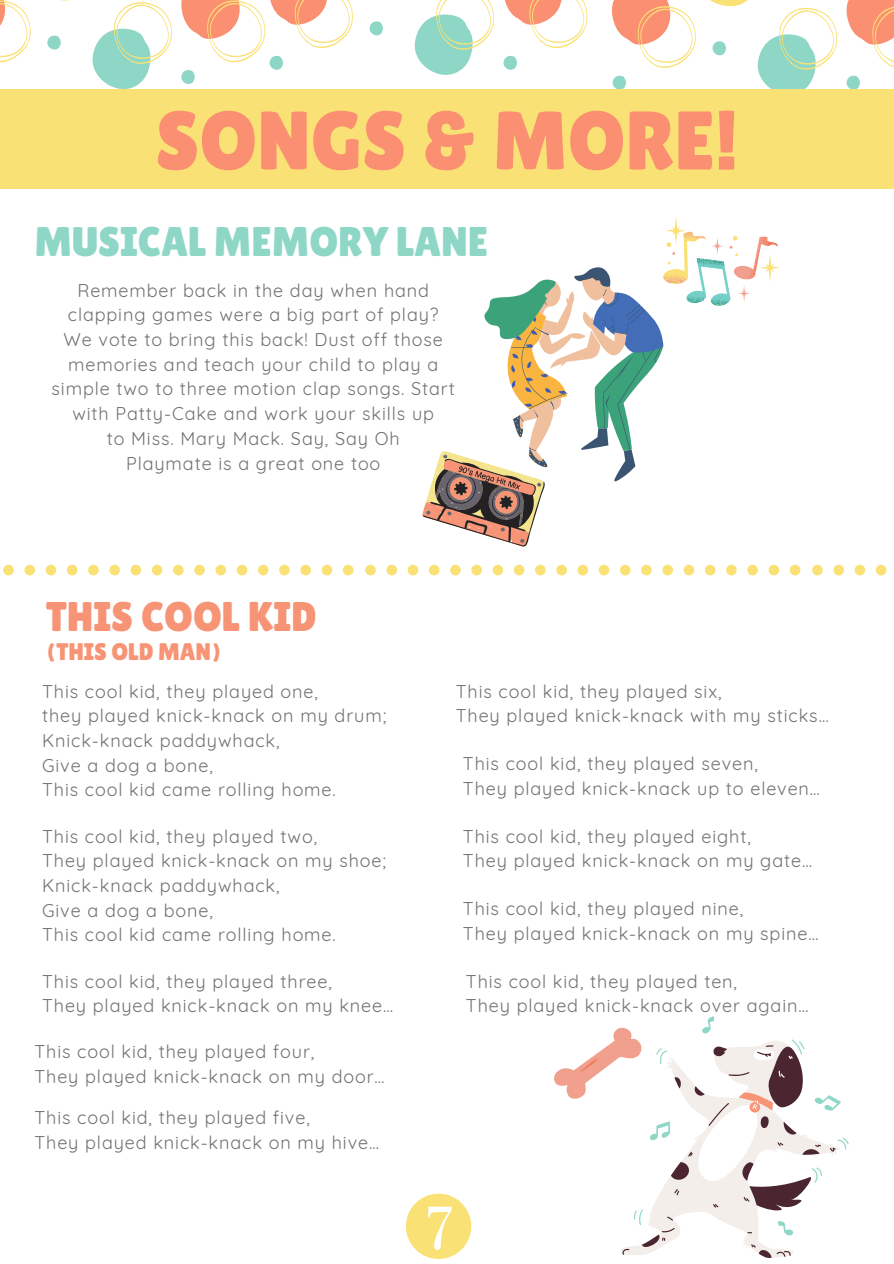
<style>
.page{position:relative;width:894px;height:1264px;background:#fff}
.page>*{position:absolute;margin:0;border:0;box-sizing:border-box;transform-origin:0 0}
.t1{font:82.8px "Lilita One";color:#fa8f71}
.t2{font:41.4px "Lilita One";color:#8ed7c7}
.t3{font:41.4px "Lilita One";color:#f79475}
.t4{font:24px "Lilita One";color:#f79475}
.t5{font:18px/24.8px "Quicksand";letter-spacing:.05em;color:#717171}
</style>
<div class="page">
<svg style="left:0;top:0;width:172px;height:89px"></svg>
<svg style="left:181px;top:0;width:172px;height:84px"></svg>
<svg style="left:369px;top:21px;width:14px;height:15px"></svg>
<svg style="left:503px;top:55px;width:14px;height:15px"></svg>
<svg style="left:414px;top:0;width:80px;height:75px"></svg>
<svg style="left:505px;top:0;width:83px;height:48px"></svg>
<svg style="left:846px;top:75px;width:14px;height:14px"></svg>
<svg style="left:612px;top:0;width:225px;height:89px"></svg>
<svg style="left:846px;top:0;width:47px;height:67px"></svg>
<div style="left:0;top:89px;width:893px;height:99px;background:#fae175"></div>
<svg style="left:3px;top:564px;width:350px;height:11px"></svg>
<svg style="left:365px;top:564px;width:435px;height:11px"></svg>
<svg style="left:812px;top:564px;width:75px;height:11px"></svg>
<svg style="left:622px;top:1235px;width:171px;height:22px"></svg>
<svg style="left:634px;top:1016px;width:214px;height:219px"></svg>
<svg style="left:554px;top:1016px;width:94px;height:103px"></svg>
<svg style="left:422px;top:217px;width:357px;height:330px"></svg>
<svg style="left:406px;top:1193px;width:65px;height:65px"></svg>
<h1 class="t1" style="left:155px;top:93px;width:584px">SONGS &amp; MORE!</h1>
<h2 class="t2" style="left:34px;top:218px;width:455px">MUSICAL MEMORY LANE</h2>
<p class="t5" style="left:52px;top:277px;width:404px;text-align:center">Remember back in the day when hand clapping games were a big part of play?<br>We vote to bring this back! Dust off those memories and teach your child to play a simple two to three motion clap songs. Start with Patty-Cake and work your skills up<br>to Miss. Mary Mack. Say, Say Oh<br>Playmate is a great one too</p>
<h2 class="t3" style="left:46px;top:592px;width:272px">THIS COOL KID</h2>
<h3 class="t4" style="left:46px;top:637px;width:177px">(THIS OLD MAN)</h3>
<p class="t5" style="left:42px;top:678px;width:345px">This cool kid, they played one,<br>they played knick-knack on my drum;<br>Knick-knack paddywhack,<br>Give a dog a bone,<br>This cool kid came rolling home.</p>
<p class="t5" style="left:42px;top:823px;width:345px">This cool kid, they played two,<br>They played knick-knack on my shoe;<br>Knick-knack paddywhack,<br>Give a dog a bone,<br>This cool kid came rolling home.</p>
<p class="t5" style="left:42px;top:968px;width:352px">This cool kid, they played three,<br>They played knick-knack on my knee…</p>
<p class="t5" style="left:34px;top:1039px;width:351px">This cool kid, they played four,<br>They played knick-knack on my door…</p>
<p class="t5" style="left:34px;top:1105px;width:346px">This cool kid, they played five,<br>They played knick-knack on my hive…</p>
<p class="t5" style="left:455px;top:678px;width:374px">This cool kid, they played six,<br>They played knick-knack with my sticks…</p>
<p class="t5" style="left:463px;top:751px;width:358px">This cool kid, they played seven,<br>They played knick-knack up to eleven…</p>
<p class="t5" style="left:463px;top:823px;width:350px">This cool kid, they played eight,<br>They played knick-knack on my gate…</p>
<p class="t5" style="left:463px;top:895px;width:357px">This cool kid, they played nine,<br>They played knick-knack on my spine…</p>
<p class="t5" style="left:466px;top:968px;width:344px">This cool kid, they played ten,<br>They played knick-knack over again…</p>
</div>
